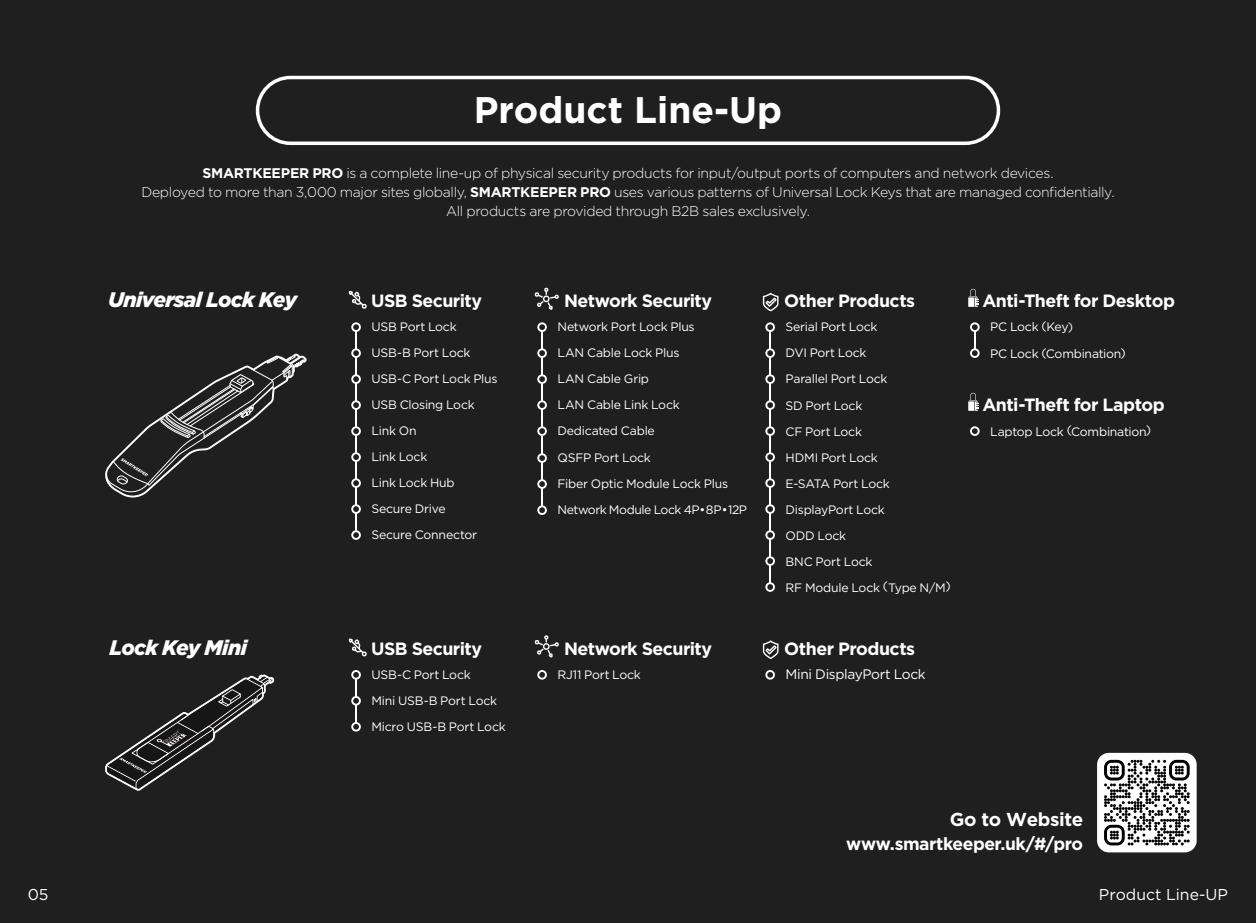
<style>
.page{position:relative;width:1256px;height:923px;background:#fff}
.page>*{position:absolute;margin:0;border:0;box-sizing:border-box;transform-origin:0 0}
.t1{font:700 36.93px "Gotham";color:#fff}
.t2{font:italic 900 21px "Gotham";letter-spacing:-.035em;color:#fff}
.t3{font:700 18.72px "Gotham";letter-spacing:-.02em;color:#fff}
.t4{font:700 17.68px "Gotham";letter-spacing:-.03em;color:#fff}
.t5{font:700 17.5px "Gotham";letter-spacing:-.025em;color:#fff}
.t6{font:15.75px "Gotham";color:#fff}
.t7{font:300 14px/19.2px "Gotham";letter-spacing:-.025em;color:#fff;text-align:center}
.t8{font:13.65px "Gotham";letter-spacing:-.025em;color:#fff}
.t9{font:12.25px/25.9px "Gotham";letter-spacing:-.02em;color:#fff}
.s1{font-weight:700}
</style>
<div class="page">
<div style="left:0;top:0;width:1255px;height:923px;background:#1f1f1f"></div>
<div style="left:256px;top:76px;width:743px;height:69px;border:4px solid #fff;border-radius:33px"></div>
<svg style="left:105px;top:674px;width:169px;height:116px;background:#2e2d2d"></svg>
<svg style="left:534px;top:288px;width:24px;height:23px"></svg>
<svg style="left:537px;top:322px;width:9px;height:193px"></svg>
<svg style="left:347px;top:290px;width:20px;height:20px"></svg>
<svg style="left:351px;top:322px;width:10px;height:218px"></svg>
<svg style="left:762px;top:291px;width:17px;height:21px"></svg>
<svg style="left:765px;top:322px;width:9px;height:270px"></svg>
<svg style="left:969px;top:322px;width:10px;height:36px"></svg>
<svg style="left:968px;top:289px;width:10px;height:18px"></svg>
<svg style="left:969px;top:426px;width:10px;height:10px"></svg>
<svg style="left:968px;top:393px;width:10px;height:18px"></svg>
<svg style="left:534px;top:635px;width:24px;height:23px"></svg>
<svg style="left:537px;top:670px;width:9px;height:9px"></svg>
<svg style="left:347px;top:637px;width:20px;height:21px"></svg>
<svg style="left:351px;top:670px;width:10px;height:61px"></svg>
<svg style="left:762px;top:639px;width:17px;height:21px"></svg>
<svg style="left:765px;top:670px;width:9px;height:9px"></svg>
<svg style="left:104px;top:354px;width:202px;height:144px;background:#323232"></svg>
<div style="left:1096px;top:753px;width:100px;height:99px;background:#fff;border-radius:12px"></div>
<svg style="left:1104px;top:760px;width:85px;height:85px"></svg>
<h1 class="t1" style="left:473px;top:89px;width:310px">Product Line-Up</h1>
<p class="t7" style="left:141px;top:163px;width:974px"><span class="s1">SMARTKEEPER PRO</span> is a complete line-up of physical security products for input/output ports of computers and network devices.<br>Deployed to more than 3,000 major sites globally, <span class="s1">SMARTKEEPER PRO</span> uses various patterns of Universal Lock Keys that are managed confidentially.<br>All products are provided through B2B sales exclusively.</p>
<h2 class="t2" style="left:108px;top:287px;width:190px">Universal Lock Key</h2>
<h3 class="t4" style="left:564px;top:291px;width:150px">Network Security</h3>
<p class="t9" style="left:557px;top:314px;width:139px">Network Port Lock Plus<br>LAN Cable Lock Plus</p>
<h3 class="t4" style="left:371px;top:291px;width:112px">USB Security</h3>
<p class="t9" style="left:371px;top:314px;width:128px">USB Port Lock<br>USB-B Port Lock<br>USB-C Port Lock Plus</p>
<p class="t9" style="left:557px;top:366px;width:93px">LAN Cable Grip</p>
<p class="t9" style="left:371px;top:392px;width:105px">USB Closing Lock</p>
<p class="t9" style="left:371px;top:418px;width:47px">Link On</p>
<p class="t9" style="left:371px;top:444px;width:107px">Link Lock<br>Link Lock Hub<br>Secure Drive<br>Secure Connector</p>
<p class="t9" style="left:557px;top:392px;width:124px">LAN Cable Link Lock<br>Dedicated Cable</p>
<p class="t9" style="left:557px;top:445px;width:95px">QSFP Port Lock</p>
<p class="t9" style="left:557px;top:471px;width:172px">Fiber Optic Module Lock Plus</p>
<p class="t9" style="left:557px;top:497px;width:191px">Network Module Lock 4P•8P•12P</p>
<h2 class="t2" style="left:110px;top:635px;width:139px">Lock Key Mini</h2>
<h3 class="t4" style="left:564px;top:638px;width:150px">Network Security</h3>
<p class="t9" style="left:557px;top:661px;width:85px">RJ11 Port Lock</p>
<h3 class="t4" style="left:371px;top:638px;width:112px">USB Security</h3>
<p class="t9" style="left:371px;top:661px;width:136px">USB-C Port Lock<br>Mini USB-B Port Lock<br>Micro USB-B Port Lock</p>
<h3 class="t4" style="left:784px;top:291px;width:132px">Other Products</h3>
<p class="t9" style="left:785px;top:314px;width:93px">Serial Port Lock<br>DVI Port Lock</p>
<p class="t9" style="left:785px;top:366px;width:167px">Parallel Port Lock<br>SD Port Lock<br>CF Port Lock<br>HDMI Port Lock<br>E-SATA Port Lock<br>DisplayPort Lock<br>ODD Lock<br>BNC Port Lock<br>RF Module Lock (Type N/M)</p>
<h3 class="t4" style="left:784px;top:638px;width:132px">Other Products</h3>
<p class="t8" style="left:785px;top:666px;width:142px">Mini DisplayPort Lock</p>
<h3 class="t4" style="left:982px;top:291px;width:194px">Anti-Theft for Desktop</h3>
<p class="t9" style="left:989px;top:313px;width:137px;line-height:26.6px">PC Lock (Key)<br>PC Lock (Combination)</p>
<h3 class="t4" style="left:982px;top:394px;width:184px">Anti-Theft for Laptop</h3>
<p class="t9" style="left:989px;top:418px;width:162px">Laptop Lock (Combination)</p>
<h3 class="t3" style="left:949px;top:808px;width:135px">Go to Website</h3>
<h3 class="t5" style="left:846px;top:833px;width:238px">www.smartkeeper.uk/#/pro</h3>
<p class="t6" style="left:28px;top:886px;width:22px">05</p>
<p class="t6" style="left:1098px;top:886px;width:130px">Product Line-UP</p>
</div>
